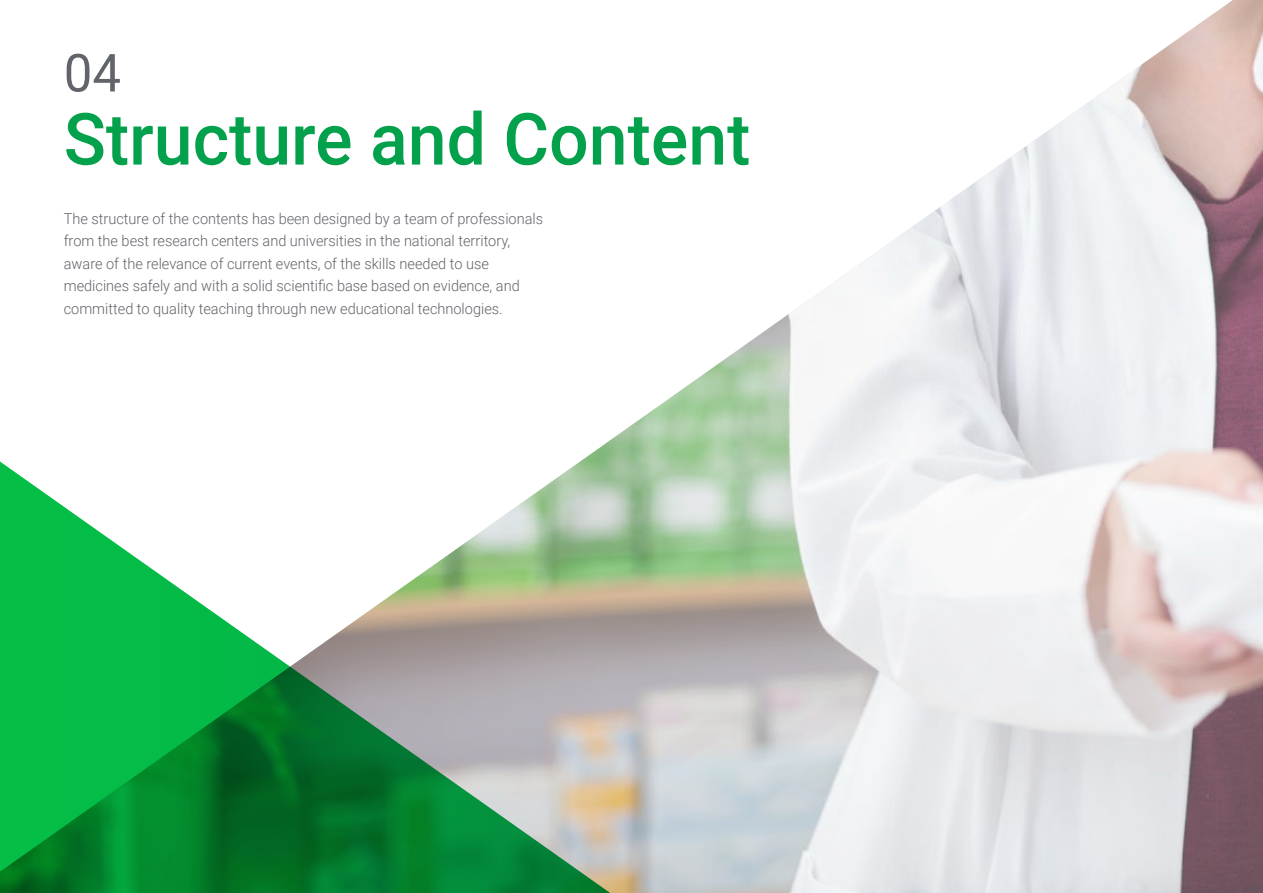
<style>
.page{position:relative;width:1263px;height:893px;background:#fff}
.page>*{position:absolute;margin:0;border:0;box-sizing:border-box;transform-origin:0 0}
.t1{font:500 72px "Roboto";color:#04a14d}
.t2{font:52.5px "Roboto";color:#61646a}
.t3{font:300 15px/22.5px "Roboto";color:#61646a}
</style>
<div class="page">
<img style="left:602px;top:0;width:661px;height:893px">
<svg style="left:0;top:446px;width:640px;height:447px"></svg>
<h2 class="t2" style="left:64px;top:36px;width:59px">04</h2>
<h1 class="t1" style="left:64px;top:89px;width:688px">Structure and Content</h1>
<p class="t3" style="left:64px;top:207px;width:481px">The structure of the contents has been designed by a team of professionals from the best research centers and universities in the national territory, aware of the relevance of current events, of the skills needed to use medicines safely and with a solid scientific base based on evidence, and committed to quality teaching through new educational technologies.</p>
</div>
